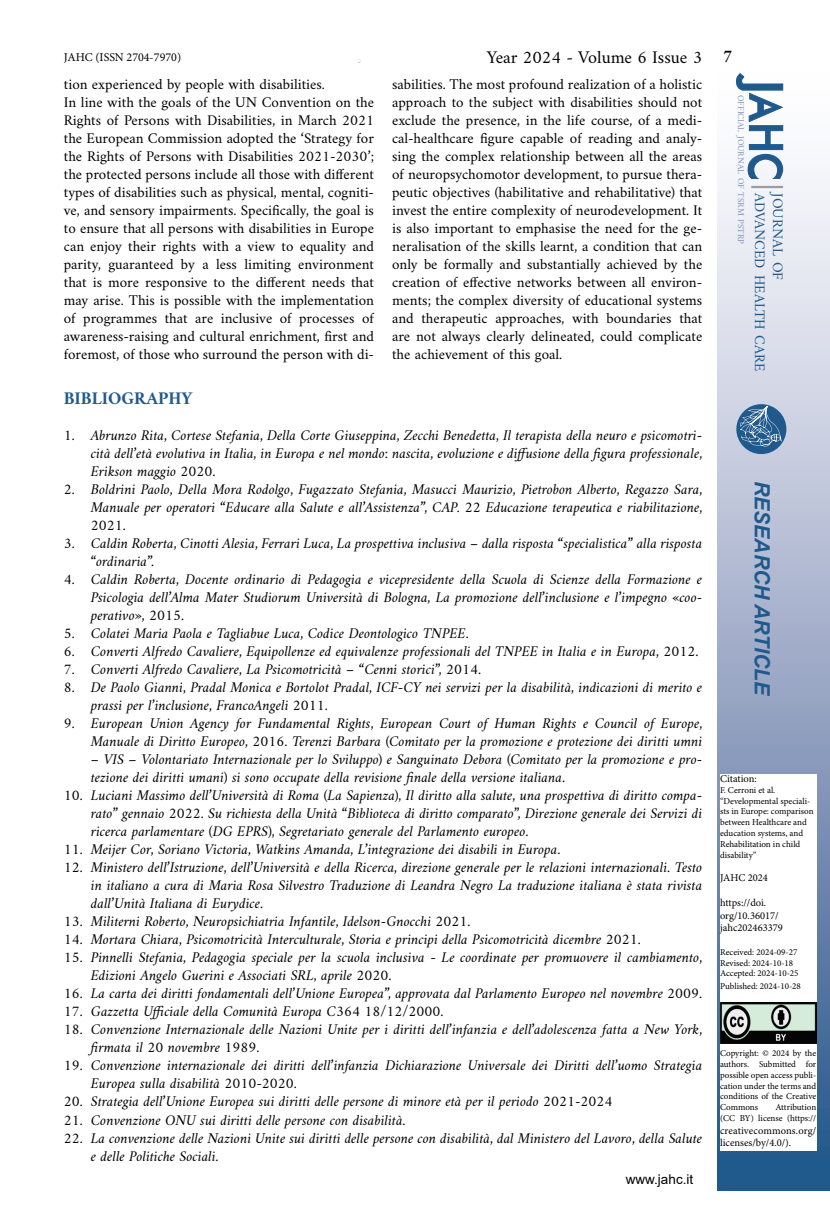
<style>
.page{position:relative;width:830px;height:1212px;background:#fff}
.page>*{position:absolute;margin:0;border:0;box-sizing:border-box;transform-origin:0 0}
.t1{font:italic 700 21px "Arial";letter-spacing:-.01em;color:#205a8c}
.t2{font:18px "Amiri";color:#000}
.t3{font:700 18px "Amiri";color:#205a8c}
.t4{font:italic 15px/18px "Amiri";color:#000}
.t5{font:15px/18px "Amiri";color:#000}
.t6{font:14.7px/18px "Amiri";color:#205a8c}
.t7{font:13.5px "Arial";color:#000}
.t8{font:12px "Minion Pro";color:#000}
.t9{font:10.5px/12.6px "Minion Pro";color:#000}
.t10{font:9px/10.8px "Minion Pro";color:#000}
.t11{font:8.85px "Amiri";color:#8093b7}
.s1{font-weight:700}
</style>
<div class="page">
<svg style="left:717px;top:83px;width:112px;height:1107px;background:#b5c0d5"></svg>
<div style="left:736px;top:404px;width:50px;height:50px;background:#205a8c;border-radius:50%"></div>
<svg style="left:739px;top:406px;width:42px;height:40px"></svg>
<svg style="left:734px;top:73px;width:49px;height:106px"></svg>
<hr style="left:750px;top:186px;width:32px;height:2px;background:#9d9d9c">
<div style="left:719px;top:774px;width:96px;height:229px;background:#fff"></div>
<div style="left:719px;top:1041px;width:96px;height:109px;background:#fff"></div>
<img style="left:719px;top:1003px;width:96px;height:40px">
<p class="t8" style="left:64px;top:49px;width:119px">JAHC (ISSN 2704-7970)</p>
<p class="t2" style="left:486px;top:46px;width:247px">Year 2024 - Volume 6 Issue 3 <span class="s1">7</span></p>
<p class="t5" style="left:64px;top:75px;width:311px">tion experienced by people with disabilities.<br>In line with the goals of the UN Convention on the Rights of Persons with Disabilities, in March 2021 the European Commission adopted the ‘Strategy for the Rights of Persons with Disabilities 2021-2030’; the protected persons include all those with different types of disabilities such as physical, mental, cogniti&shy;ve, and sensory impairments. Specifically, the goal is to ensure that all persons with disabilities in Europe can enjoy their rights with a view to equality and parity, guaranteed by a less limiting environment that is more responsive to the different needs that may arise. This is possible with the implementation of programmes that are inclusive of processes of awareness-raising and cultural enrichment, first and foremost, of those who surround the person with di-</p>
<p class="t5" style="left:392px;top:75px;width:311px;text-align:justify">sabilities. The most profound realization of a holistic approach to the subject with disabilities should not exclude the presence, in the life course, of a medi&shy;cal-healthcare figure capable of reading and analy&shy;sing the complex relationship between all the areas of neuropsychomotor development, to pursue thera&shy;peutic objectives (habilitative and rehabilitative) that invest the entire complexity of neurodevelopment. It is also important to emphasise the need for the ge&shy;neralisation of the skills learnt, a condition that can only be formally and substantially achieved by the creation of effective networks between all environ&shy;ments; the complex diversity of educational systems and therapeutic approaches, with boundaries that are not always clearly delineated, could complicate the achievement of this goal.</p>
<p class="t3" style="left:64px;top:388px;width:130px">BIBLIOGRAPHY</p>
<p class="t4" style="left:91px;top:426px;width:612px;text-align:justify;text-indent:-27px">1. Abrunzo Rita, Cortese Stefania, Della Corte Giuseppina, Zecchi Benedetta, Il terapista della neuro e psicomotri&shy;cità dell’età evolutiva in Italia, in Europa e nel mondo: nascita, evoluzione e diffusione della figura professionale, Erikson maggio 2020.</p>
<p class="t4" style="left:91px;top:480px;width:612px;text-align:justify;text-indent:-27px">2. Boldrini Paolo, Della Mora Rodolgo, Fugazzato Stefania, Masucci Maurizio, Pietrobon Alberto, Regazzo Sara, Manuale per operatori “Educare alla Salute e all’Assistenza”, CAP. 22 Educazione terapeutica e riabilitazione, 2021.</p>
<p class="t4" style="left:91px;top:534px;width:612px;text-indent:-27px">3. Caldin Roberta, Cinotti Alesia, Ferrari Luca, La prospettiva inclusiva – dalla risposta “specialistica” alla risposta “ordinaria”.</p>
<p class="t4" style="left:91px;top:570px;width:612px;text-align:justify;text-indent:-27px">4. Caldin Roberta, Docente ordinario di Pedagogia e vicepresidente della Scuola di Scienze della Formazione e Psicologia dell’Alma Mater Studiorum Università di Bologna, La promozione dell’inclusione e l’impegno «coo&shy;perativo», 2015.</p>
<p class="t4" style="left:64px;top:624px;width:406px">5. Colatei Maria Paola e Tagliabue Luca, Codice Deontologico TNPEE.</p>
<p class="t4" style="left:64px;top:642px;width:635px">6. Converti Alfredo Cavaliere, Equipollenze ed equivalenze professionali del TNPEE in Italia e in Europa, 2012.</p>
<p class="t4" style="left:64px;top:660px;width:419px">7. Converti Alfredo Cavaliere, La Psicomotricità – “Cenni storici”, 2014.</p>
<p class="t4" style="left:91px;top:678px;width:612px;text-indent:-27px">8. De Paolo Gianni, Pradal Monica e Bortolot Pradal, ICF-CY nei servizi per la disabilità, indicazioni di merito e prassi per l’inclusione, FrancoAngeli 2011.</p>
<p class="t4" style="left:64px;top:714px;width:639px;text-align:right">9. European Union Agency for Fundamental Rights, European Court of Human Rights e Council of Europe,<br>Manuale di Diritto Europeo, 2016. Terenzi Barbara (Comitato per la promozione e protezione dei diritti umni</p>
<p class="t4" style="left:91px;top:750px;width:612px">– VIS – Volontariato Internazionale per lo Sviluppo) e Sanguinato Debora (Comitato per la promozione e pro&shy;tezione dei diritti umani) si sono occupate della revisione finale della versione italiana.</p>
<p class="t4" style="left:91px;top:786px;width:612px;text-align:justify;text-indent:-27px">10. Luciani Massimo dell’Università di Roma (La Sapienza), Il diritto alla salute, una prospettiva di diritto compa&shy;rato” gennaio 2022. Su richiesta della Unità “Biblioteca di diritto comparato”, Direzione generale dei Servizi di ricerca parlamentare (DG EPRS), Segretariato generale del Parlamento europeo.</p>
<p class="t4" style="left:64px;top:840px;width:498px">11. Meijer Cor, Soriano Victoria, Watkins Amanda, L’integrazione dei disabili in Europa.</p>
<p class="t4" style="left:91px;top:858px;width:612px;text-align:justify;text-indent:-27px">12. Ministero dell’Istruzione, dell’Università e della Ricerca, direzione generale per le relazioni internazionali. Testo in italiano a cura di Maria Rosa Silvestro Traduzione di Leandra Negro La traduzione italiana è stata rivista dall’Unità Italiana di Eurydice.</p>
<p class="t4" style="left:64px;top:912px;width:408px">13. Militerni Roberto, Neuropsichiatria Infantile, Idelson-Gnocchi 2021.</p>
<p class="t4" style="left:64px;top:930px;width:578px">14. Mortara Chiara, Psicomotricità Interculturale, Storia e principi della Psicomotricità dicembre 2021.</p>
<p class="t4" style="left:91px;top:948px;width:612px;text-indent:-27px">15. Pinnelli Stefania, Pedagogia speciale per la scuola inclusiva - Le coordinate per promuovere il cambiamento,<br>Edizioni Angelo Guerini e Associati SRL, aprile 2020.</p>
<p class="t4" style="left:64px;top:984px;width:639px">16. La carta dei diritti fondamentali dell’Unione Europea”, approvata dal Parlamento Europeo nel novembre 2009.</p>
<p class="t4" style="left:64px;top:1002px;width:381px">17. Gazzetta Ufficiale della Comunità Europa C364 18/12/2000.</p>
<p class="t4" style="left:91px;top:1020px;width:612px;text-indent:-27px">18. Convenzione Internazionale delle Nazioni Unite per i diritti dell’infanzia e dell’adolescenza fatta a New York, firmata il 20 novembre 1989.</p>
<p class="t4" style="left:91px;top:1056px;width:612px;text-indent:-27px">19. Convenzione internazionale dei diritti dell’infanzia Dichiarazione Universale dei Diritti dell’uomo Strategia<br>Europea sulla disabilità 2010-2020.</p>
<p class="t4" style="left:64px;top:1092px;width:550px">20. Strategia dell’Unione Europea sui diritti delle persone di minore età per il periodo 2021-2024</p>
<p class="t4" style="left:64px;top:1110px;width:343px">21. Convenzione ONU sui diritti delle persone con disabilità.</p>
<p class="t4" style="left:91px;top:1128px;width:612px;text-indent:-27px">22. La convenzione delle Nazioni Unite sui diritti delle persone con disabilità, dal Ministero del Lavoro, della Salute e delle Politiche Sociali.</p>
<p class="t7" style="left:625px;top:1170px;width:69px">www.jahc.it</p>
<p class="t11" style="left:745px;top:95px;width:151px;rotate:90deg">official journal of tsrm pstrp</p>
<p class="t6" style="left:786px;top:193px;width:179px;rotate:90deg">journal of<br>advanced health care</p>
<h1 class="t1" style="left:775px;top:481px;width:216px;rotate:90deg">RESEARCH ARTICLE</h1>
<p class="t9" style="left:719px;top:772px;width:38px">Citation:</p>
<p class="t10" style="left:719px;top:784px;width:95px">F. Cerroni et al. “Developmental speciali&shy;sts in Europe: comparison between Healthcare and education systems, and<br>Rehabilitation in child disability”</p>
<p class="t9" style="left:719px;top:871px;width:49px">JAHC 2024</p>
<p class="t9" style="left:719px;top:897px;width:64px">https://doi. org/10.36017/ jahc202463379</p>
<p class="t10" style="left:719px;top:946px;width:80px">Received: 2024-09-27<br>Revised: 2024-10-18<br>Accepted: 2024-10-25</p>
<p class="t10" style="left:719px;top:981px;width:82px">Published: 2024-10-28</p>
<p class="t10" style="left:719px;top:1048px;width:98px;text-align:justify">Copyright: © 2024 by the authors. Submitted for possible open access publi&shy;cation under the terms and conditions of the Creative Commons</p>
<p class="t10" style="left:719px;top:1102px;width:98px;text-align:right">Attribution<br>(CC BY) license (https://</p>
<p class="t9" style="left:719px;top:1124px;width:98px">creativecommons.org/ licenses/by/4.0/).</p>
</div>
